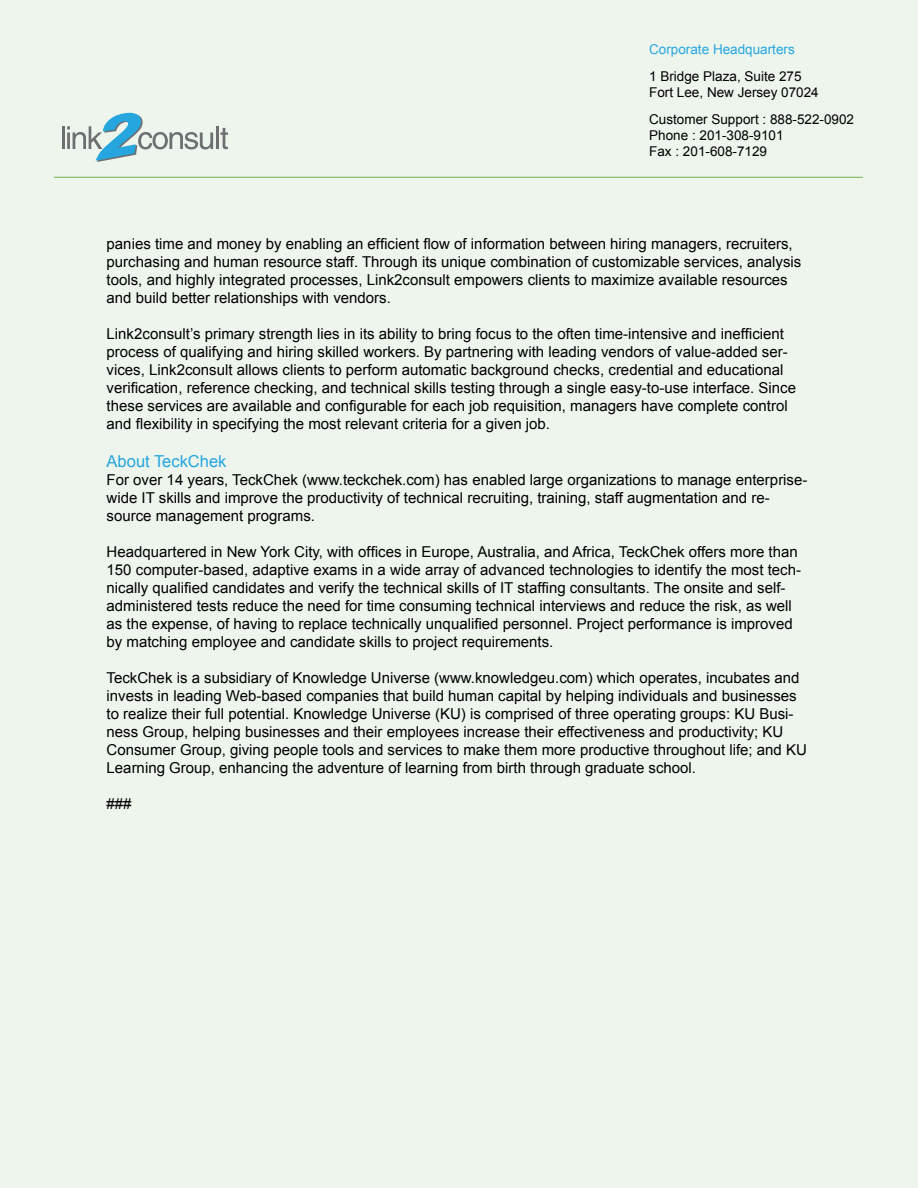
<style>
.page{position:relative;width:918px;height:1188px;background:#edf5ed}
.page>*{position:absolute;margin:0;border:0;box-sizing:border-box;transform-origin:0 0}
.t1{font:16.5px "Arial";color:#26a6de}
.t2{font:15px/18px "Arial";color:#000}
.t3{font:13.5px/16.2px "Arial";color:#000}
.t4{font:13.5px "Arial";color:#26a6de}
</style>
<div class="page">
<hr style="left:54px;top:177px;width:809px;height:1px;background:#73b34a">
<hr style="left:62px;top:126px;width:2px;height:23px;background:#6d6f71">
<hr style="left:216px;top:126px;width:3px;height:23px;background:#6d6f71">
<svg style="left:220px;top:128px;width:8px;height:21px"></svg>
<svg style="left:67px;top:113px;width:146px;height:49px"></svg>
<p class="t4" style="left:649px;top:42px;width:147px">Corporate Headquarters</p>
<p class="t3" style="left:649px;top:68px;width:171px">1 Bridge Plaza, Suite 275<br>Fort Lee, New Jersey 07024</p>
<p class="t3" style="left:649px;top:111px;width:206px">Customer Support : 888-522-0902<br>Phone : 201-308-9101<br>Fax : 201-608-7129</p>
<p class="t2" style="left:107px;top:234px;width:696px">panies time and money by enabling an efficient flow of information between hiring managers, recruiters, purchasing and human resource staff. Through its unique combination of customizable services, analysis tools, and highly integrated processes, Link2consult empowers clients to maximize available resources and build better relationships with vendors.</p>
<p class="t2" style="left:107px;top:324px;width:691px">Link2consult’s primary strength lies in its ability to bring focus to the often time-intensive and inefficient process of qualifying and hiring skilled workers. By partnering with leading vendors of value-added ser&shy;vices, Link2consult allows clients to perform automatic background checks, credential and educational verification, reference checking, and technical skills testing through a single easy-to-use interface. Since these services are available and configurable for each job requisition, managers have complete control and flexibility in specifying the most relevant criteria for a given job.</p>
<p class="t1" style="left:107px;top:452px;width:121px">About TeckChek</p>
<p class="t2" style="left:107px;top:470px;width:702px">For over 14 years, TeckChek (www.teckchek.com) has enabled large organizations to manage enterprise&shy;wide IT skills and improve the productivity of technical recruiting, training, staff augmentation and re&shy;source management programs.</p>
<p class="t2" style="left:107px;top:542px;width:696px">Headquartered in New York City, with offices in Europe, Australia, and Africa, TeckChek offers more than 150 computer-based, adaptive exams in a wide array of advanced technologies to identify the most tech&shy;nically qualified candidates and verify the technical skills of IT staffing consultants. The onsite and self&shy;administered tests reduce the need for time consuming technical interviews and reduce the risk, as well as the expense, of having to replace technically unqualified personnel. Project performance is improved by matching employee and candidate skills to project requirements.</p>
<p class="t2" style="left:107px;top:668px;width:702px">TeckChek is a subsidiary of Knowledge Universe (www.knowledgeu.com) which operates, incubates and invests in leading Web-based companies that build human capital by helping individuals and businesses to realize their full potential. Knowledge Universe (KU) is comprised of three operating groups: KU Busi&shy;ness Group, helping businesses and their employees increase their effectiveness and productivity; KU Consumer Group, giving people tools and services to make them more productive throughout life; and KU Learning Group, enhancing the adventure of learning from birth through graduate school.</p>
<p class="t2" style="left:107px;top:794px;width:27px">###</p>
</div>
